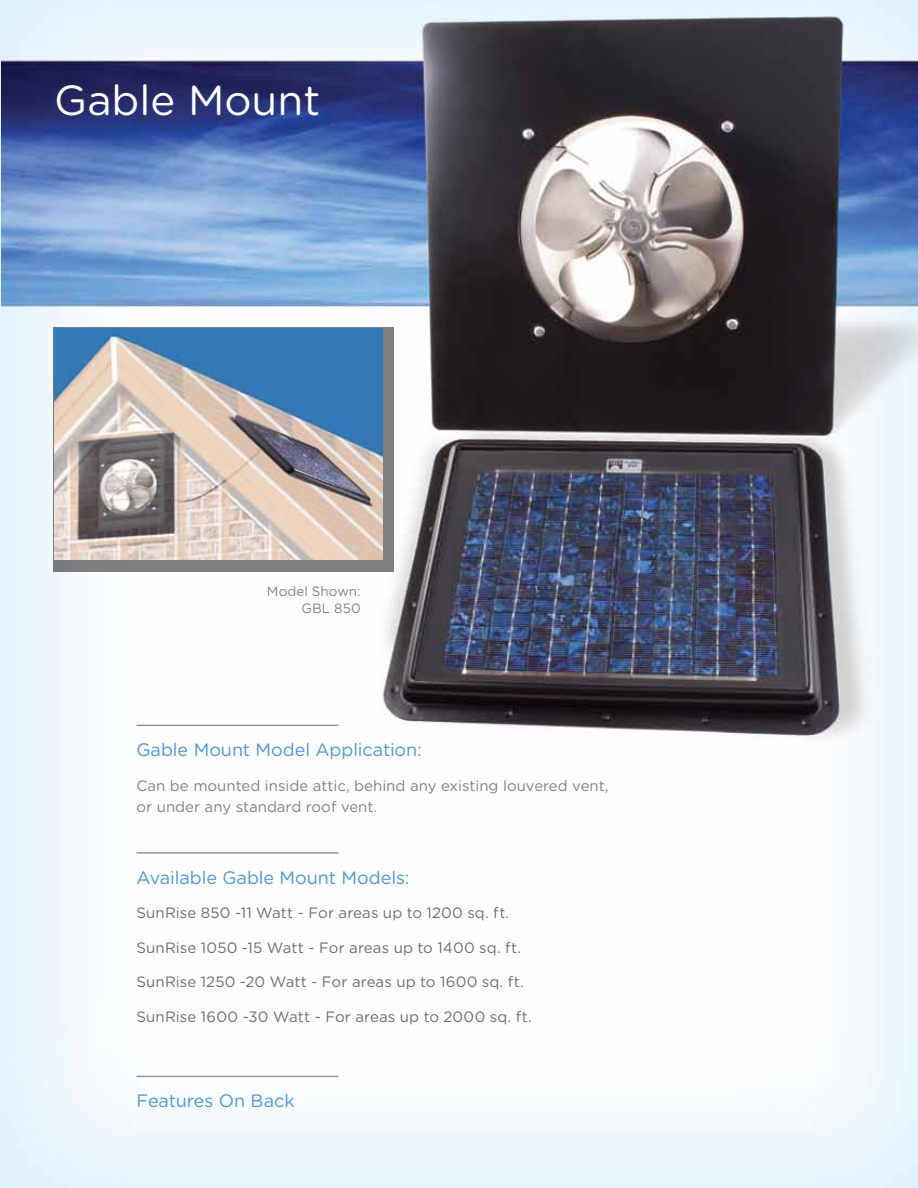
<style>
.page{position:relative;width:918px;height:1188px;background:#fff}
.page>*{position:absolute;margin:0;border:0;box-sizing:border-box;transform-origin:0 0}
.t1{font:42px "Gotham Rounded";color:#fff}
.t2{font:18px "Gotham Rounded";letter-spacing:-.005em;color:#4d97d2}
.t3{font:15px "Gotham Rounded";letter-spacing:.005em;color:#6d6e71}
.t4{font:15px/21px "Gotham Rounded";color:#808285}
.t5{font:13.5px/16.5px "Gotham Rounded";color:#808285;text-align:right}
</style>
<div class="page">
<img style="left:0;top:0;width:918px;height:1188px">
<div style="left:53px;top:328px;width:341px;height:244px;background:#7f7f7f"></div>
<img style="left:54px;top:328px;width:328px;height:232px">
<hr style="left:136px;top:725px;width:202px;height:1px;background:#939598">
<hr style="left:136px;top:852px;width:202px;height:2px;background:#939598">
<hr style="left:136px;top:1076px;width:202px;height:1px;background:#939598">
<h1 class="t1" style="left:54px;top:71px;width:268px">Gable Mount</h1>
<p class="t5" style="left:267px;top:583px;width:95px">Model Shown:<br>GBL 850</p>
<p class="t2" style="left:136px;top:737px;width:287px">Gable Mount Model Application:</p>
<p class="t4" style="left:136px;top:774px;width:474px">Can be mounted inside attic, behind any existing louvered vent, or under any standard roof vent.</p>
<p class="t2" style="left:136px;top:865px;width:274px">Available Gable Mount Models:</p>
<p class="t3" style="left:136px;top:903px;width:374px">SunRise 850 -11 Watt - For areas up to 1200 sq. ft.</p>
<p class="t3" style="left:136px;top:937px;width:386px">SunRise 1050 -15 Watt - For areas up to 1400 sq. ft.</p>
<p class="t3" style="left:136px;top:972px;width:389px">SunRise 1250 -20 Watt - For areas up to 1600 sq. ft.</p>
<p class="t3" style="left:136px;top:1006px;width:397px">SunRise 1600 -30 Watt - For areas up to 2000 sq. ft.</p>
<p class="t2" style="left:136px;top:1088px;width:160px">Features On Back</p>
</div>
